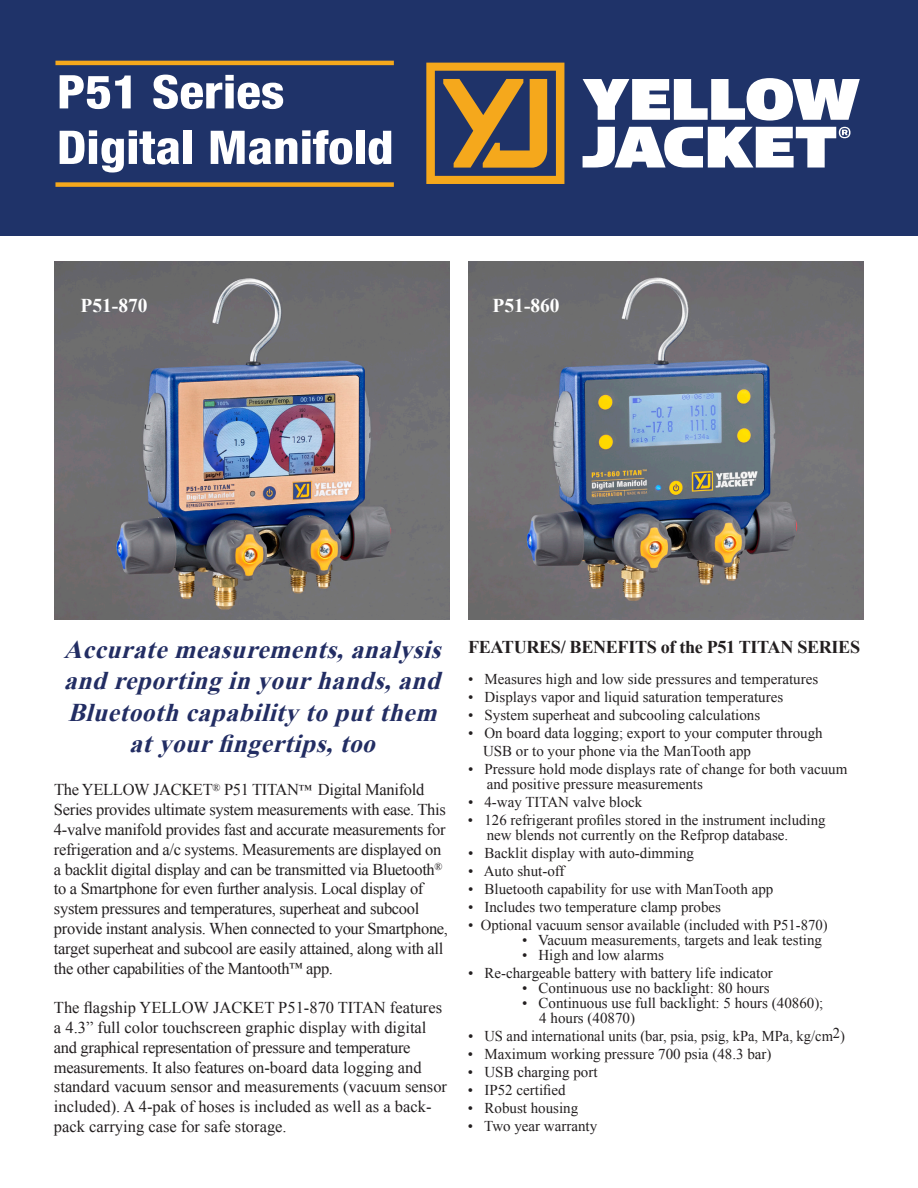
<style>
.page{position:relative;width:918px;height:1188px;background:#fff}
.page>*{position:absolute;margin:0;border:0;box-sizing:border-box;transform-origin:0 0}
.t1{font:800 condensed 46.5px/55.5px "Helvetica Neue LT Std";color:#fff;scale:1.1 1}
.t2{font:italic 700 25.5px/31.5px "Times New Roman";color:#222d63;text-align:center}
.t3{font:700 19.5px "Times New Roman";color:#fff}
.t4{font:700 18px "Times New Roman";letter-spacing:-.02em;color:#231f20}
.t5{font:16.5px/19.8px "Times New Roman";letter-spacing:-.02em;color:#231f20}
.t6{font:16.5px/19.8px "Times New Roman";color:#231f20}
.t7{font:15px/15px "Times New Roman";color:#231f20}
.s1{font-size:13.5px}
</style>
<div class="page">
<div style="left:0;top:0;width:918px;height:235px;background:#1f3369"></div>
<svg style="left:426px;top:63px;width:138px;height:121px"></svg>
<svg style="left:583px;top:78px;width:277px;height:43px"></svg>
<svg style="left:583px;top:127px;width:268px;height:41px"></svg>
<div style="left:55px;top:182px;width:339px;height:5px;background:#f5a81c"></div>
<hr style="left:55px;top:61px;width:339px;height:4px;background:#f5a81c">
<img style="left:468px;top:261px;width:396px;height:359px">
<img style="left:54px;top:261px;width:396px;height:359px">
<h1 class="t1" style="left:57px;top:63px;width:307px">P51 Series<br>Digital Manifold</h1>
<h3 class="t3" style="left:81px;top:292px;width:69px">P51-870</h3>
<h3 class="t3" style="left:493px;top:292px;width:69px">P51-860</h3>
<h2 class="t2" style="left:64px;top:633px;width:387px">Accuratemeasurements,analysis andreportinginyourhands,and<br>Bluetoothcapabilitytoputthem atyourfingertips,too</h2>
<p class="t5" style="left:54px;top:780px;width:396px">The YELLOW JACKET<sup>®</sup> P51 TITAN<span class="s1">™</span> Digital Manifold Series provides ultimate system measurements with ease. This 4-valve manifold provides fast and accurate measurements for refrigeration and a/c systems. Measurements are displayed on a backlit digital display and can be transmitted via Bluetooth<sup>® </sup>to a Smartphone for even further analysis. Local display of system pressures and temperatures, superheat and subcool provide instant analysis. When connected to your Smartphone, target superheat and subcool are easily attained, along with all the other capabilities of the Mantooth<span class="s1">™</span> app.</p>
<p class="t6" style="left:54px;top:997px;width:395px">The flagship YELLOW JACKET P51-870 TITAN features a 4.3” full color touchscreen graphic display with digital and graphical representation of pressure and temperature measurements. It also features on-board data logging and standard vacuum sensor and measurements (vacuum sensor included). A 4-pak of hoses is included as well as a back&shy;pack carrying case for safe storage.</p>
<p class="t4" style="left:468px;top:634px;width:394px">FEATURES/ BENEFITS of the P51 TITAN SERIES</p>
<p class="t7" style="left:468px;top:671px;width:352px">• Measures high and low side pressures and temperatures</p>
<p class="t7" style="left:468px;top:689px;width:317px">• Displays vapor and liquid saturation temperatures</p>
<p class="t7" style="left:468px;top:707px;width:294px">• System superheat and subcooling calculations</p>
<p class="t7" style="left:483px;top:724px;width:341px;line-height:18px;text-indent:-15px">• On board data logging; export to your computer through<br>USB or to your phone via the ManTooth app</p>
<p class="t7" style="left:487px;top:761px;width:362px;text-indent:-19px">• Pressure hold mode displays rate of change for both vacuum and positive pressure measurements</p>
<p class="t7" style="left:468px;top:794px;width:176px">• 4-way TITAN valve block</p>
<p class="t7" style="left:487px;top:812px;width:340px;text-indent:-19px">• 126 refrigerant profiles stored in the instrument including new blends not currently on the Refprop database.</p>
<p class="t7" style="left:468px;top:845px;width:228px">• Backlit display with auto-dimming</p>
<p class="t7" style="left:468px;top:863px;width:98px">• Auto shut-off</p>
<p class="t7" style="left:468px;top:881px;width:307px">• Bluetooth capability for use with ManTooth app</p>
<p class="t7" style="left:468px;top:899px;width:255px">• Includes two temperature clamp probes</p>
<p class="t7" style="left:468px;top:917px;width:361px">• Optional vacuum sensor available (included with P51-870)</p>
<p class="t7" style="left:522px;top:932px;width:302px">• Vacuum measurements, targets and leak testing</p>
<p class="t7" style="left:522px;top:947px;width:143px">• High and low alarms</p>
<p class="t7" style="left:468px;top:965px;width:306px">• Re-chargeable battery with battery life indicator</p>
<p class="t7" style="left:522px;top:980px;width:249px">• Continuous use no backlight: 80 hours</p>
<p class="t7" style="left:539px;top:995px;width:286px;text-indent:-17px">• Continuous use full backlight: 5 hours (40860);<br>4 hours (40870)</p>
<p class="t7" style="left:468px;top:1028px;width:379px">• US and international units (bar, psia, psig, kPa, MPa, kg/cm2)</p>
<p class="t7" style="left:468px;top:1046px;width:305px">• Maximum working pressure 700 psia (48.3 bar)</p>
<p class="t7" style="left:468px;top:1064px;width:131px">• USB charging port</p>
<p class="t7" style="left:468px;top:1082px;width:99px">• IP52 certified</p>
<p class="t7" style="left:468px;top:1100px;width:112px">• Robust housing</p>
<p class="t7" style="left:468px;top:1118px;width:131px">• Two year warranty</p>
</div>
